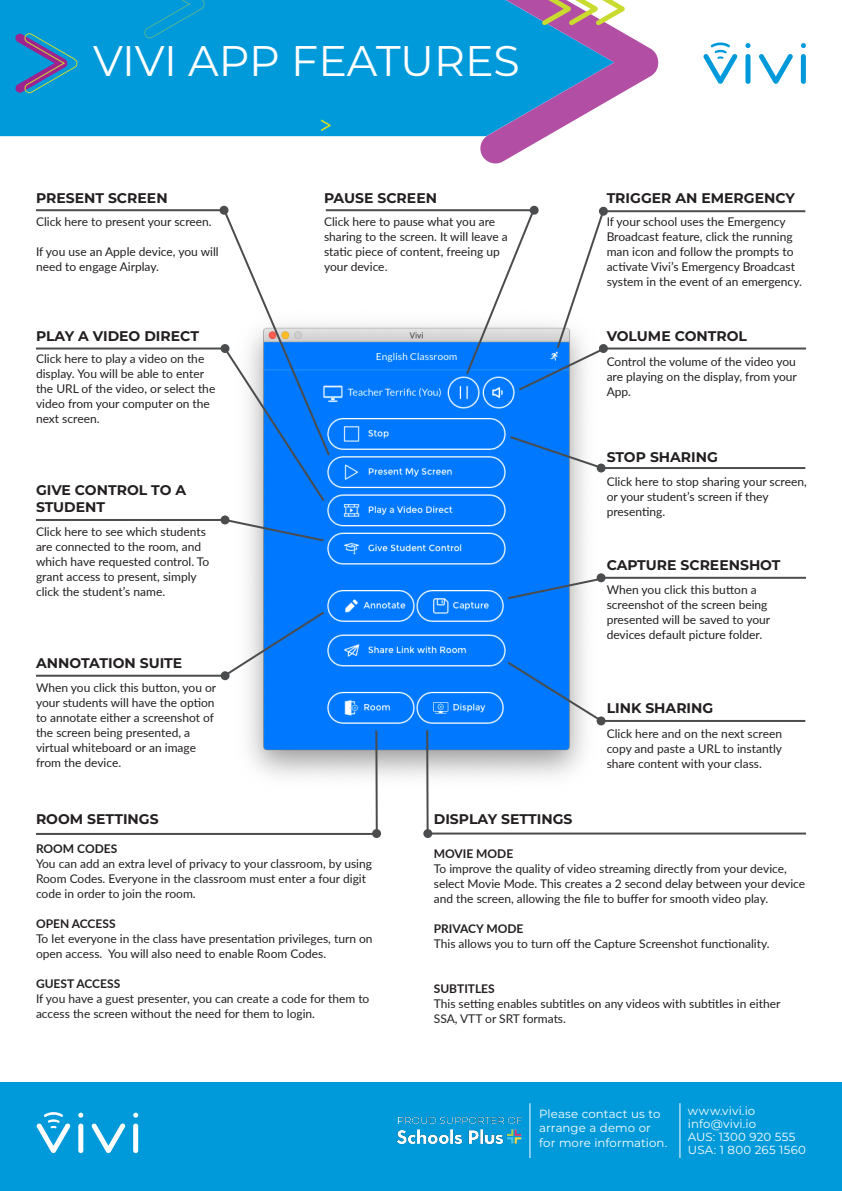
<style>
.page{position:relative;width:842px;height:1191px;background:#fff}
.page>*{position:absolute;margin:0;border:0;box-sizing:border-box;transform-origin:0 0}
.t1{font:42.8px "Montserrat";letter-spacing:-.005em;color:#fff}
.t2{font:700 14px/16.8px "Montserrat";color:#231f20}
.t3{font:12px/15px "Lato";color:#231f20}
.t4{font:700 12px "Lato";color:#231f20}
.SUBHEAD{font:11.7px/14.7px "Montserrat";letter-spacing:.01em;color:#fff}
</style>
<div class="page">
<img style="left:247px;top:324px;width:357px;height:453px">
<div style="left:0;top:0;width:479px;height:136px;background:#009ada"></div>
<svg style="left:321px;top:120px;width:10px;height:11px"></svg>
<svg style="left:144px;top:0;width:61px;height:38px"></svg>
<svg style="left:15px;top:32px;width:63px;height:62px"></svg>
<svg style="left:801px;top:43px;width:5px;height:5px"></svg>
<svg style="left:745px;top:43px;width:5px;height:5px"></svg>
<div style="left:745px;top:54px;width:5px;height:30px;background:#009ada;border-radius:2px"></div>
<svg style="left:759px;top:54px;width:34px;height:30px"></svg>
<div style="left:801px;top:54px;width:5px;height:30px;background:#009ada;border-radius:3px"></div>
<svg style="left:703px;top:42px;width:35px;height:42px"></svg>
<svg style="left:479px;top:0;width:180px;height:163px"></svg>
<div style="left:0;top:1082px;width:842px;height:109px;background:#009ada"></div>
<svg style="left:133px;top:1112px;width:5px;height:5px"></svg>
<svg style="left:78px;top:1112px;width:5px;height:5px"></svg>
<div style="left:78px;top:1123px;width:5px;height:30px;background:#fff;border-radius:2px"></div>
<svg style="left:91px;top:1123px;width:34px;height:30px"></svg>
<div style="left:133px;top:1123px;width:5px;height:30px;background:#fff;border-radius:2px"></div>
<svg style="left:37px;top:1112px;width:34px;height:41px"></svg>
<hr style="left:530px;top:1103px;width:1px;height:55px;background:#fff">
<hr style="left:680px;top:1103px;width:1px;height:55px;background:#fff">
<img style="left:397px;top:1116px;width:125px;height:29px">
<hr style="left:36px;top:209px;width:188px;height:2px;background:#4b4c4d">
<svg style="left:221px;top:206px;width:111px;height:297px"></svg>
<hr style="left:36px;top:347px;width:188px;height:2px;background:#4b4c4d">
<svg style="left:221px;top:515px;width:8px;height:9px"></svg>
<svg style="left:223px;top:517px;width:103px;height:26px"></svg>
<hr style="left:36px;top:519px;width:188px;height:2px;background:#4b4c4d">
<div style="left:221px;top:671px;width:9px;height:9px;background:#4b4c4d;border-radius:50%"></div>
<svg style="left:222px;top:609px;width:104px;height:69px"></svg>
<hr style="left:36px;top:674px;width:188px;height:2px;background:#4b4c4d">
<svg style="left:372px;top:829px;width:9px;height:9px"></svg>
<hr style="left:36px;top:833px;width:342px;height:2px;background:#4b4c4d">
<div style="left:423px;top:829px;width:9px;height:9px;background:#4b4c4d;border-radius:50%"></div>
<svg style="left:425px;top:728px;width:5px;height:102px"></svg>
<hr style="left:431px;top:832px;width:375px;height:2px;background:#4b4c4d">
<div style="left:597px;top:716px;width:8px;height:9px;background:#4b4c4d;border-radius:50%"></div>
<svg style="left:505px;top:660px;width:98px;height:63px"></svg>
<hr style="left:604px;top:720px;width:201px;height:2px;background:#4b4c4d">
<div style="left:597px;top:573px;width:8px;height:9px;background:#4b4c4d;border-radius:50%"></div>
<svg style="left:506px;top:576px;width:96px;height:24px"></svg>
<hr style="left:604px;top:577px;width:202px;height:2px;background:#4b4c4d">
<svg style="left:597px;top:463px;width:9px;height:9px"></svg>
<svg style="left:508px;top:434px;width:95px;height:36px"></svg>
<hr style="left:604px;top:467px;width:201px;height:2px;background:#4b4c4d">
<hr style="left:606px;top:347px;width:200px;height:2px;background:#4b4c4d">
<hr style="left:606px;top:210px;width:199px;height:2px;background:#4b4c4d">
<svg style="left:464px;top:205px;width:142px;height:187px"></svg>
<hr style="left:326px;top:209px;width:208px;height:2px;background:#4b4c4d">
<svg style="left:374px;top:728px;width:5px;height:107px"></svg>
<p class="t1" style="left:93px;top:31px;width:428px">VIVI APP FEATURES</p>
<p class="t2" style="left:36px;top:189px;width:133px">PRESENT SCREEN</p>
<p class="t3" style="left:36px;top:213px;width:177px">Click here to present your screen.</p>
<p class="t3" style="left:36px;top:243px;width:184px">If you use an Apple device, you will need to engage Airplay.</p>
<p class="t2" style="left:36px;top:327px;width:165px">PLAY A VIDEO DIRECT</p>
<p class="t3" style="left:36px;top:351px;width:181px">Click here to play a video on the display. You will be able to enter the URL of the video, or select the video from your computer on the next screen.</p>
<p class="t2" style="left:36px;top:481px;width:152px">GIVE CONTROL TO A<br>STUDENT</p>
<p class="t3" style="left:36px;top:523px;width:175px">Click here to see which students are connected to the room, and which have requested control. To grant access to present, simply click the student’s name.</p>
<p class="t2" style="left:36px;top:654px;width:148px">ANNOTATION SUITE</p>
<p class="t3" style="left:36px;top:679px;width:182px">When you click this button, you or your students will have the option to annotate either a screenshot of the screen being presented, a</p>
<p class="t3" style="left:36px;top:739px;width:161px">virtual whiteboard or an image from the device.</p>
<p class="t2" style="left:324px;top:189px;width:115px">PAUSE SCREEN</p>
<p class="t3" style="left:324px;top:213px;width:185px">Click here to pause what you are sharing to the screen. It will leave a static piece of content, freeing up your device.</p>
<p class="t2" style="left:607px;top:189px;width:190px">TRIGGER AN EMERGENCY</p>
<p class="t3" style="left:607px;top:213px;width:197px">If your school uses the Emergency Broadcast feature, click the running man icon and follow the prompts to activate Vivi’s Emergency Broadcast system in the event of an emergency.</p>
<p class="t2" style="left:607px;top:327px;width:142px">VOLUME CONTROL</p>
<p class="t3" style="left:607px;top:353px;width:192px;text-align:justify">Control the volume of the video you are playing on the display, from your App.</p>
<p class="t2" style="left:607px;top:448px;width:113px">STOP SHARING</p>
<p class="t3" style="left:607px;top:474px;width:202px">Click here to stop sharing your screen, or your student’s screen if they</p>
<p class="t3" style="left:607px;top:504px;width:60px">presenting.</p>
<p class="t2" style="left:607px;top:556px;width:175px">CAPTURE SCREENSHOT</p>
<p class="t3" style="left:607px;top:582px;width:152px">When you click this button a</p>
<p class="t3" style="left:607px;top:597px;width:162px">screenshot of the screen being</p>
<p class="t3" style="left:607px;top:612px;width:165px">presented will be saved to your</p>
<p class="t3" style="left:607px;top:627px;width:157px">devices default picture folder.</p>
<p class="t2" style="left:607px;top:699px;width:108px">LINK SHARING</p>
<p class="t3" style="left:607px;top:725px;width:177px;text-align:justify">Click here and on the next screen copy and paste a URL to instantly share content with your class.</p>
<p class="t2" style="left:36px;top:810px;width:124px">ROOM SETTINGS</p>
<p class="t4" style="left:36px;top:839px;width:83px">ROOM CODES</p>
<p class="t3" style="left:36px;top:855px;width:338px">You can add an extra level of privacy to your classroom, by using<br>Room Codes. Everyone in the classroom must enter a four digit code in order to join the room.</p>
<p class="t4" style="left:36px;top:914px;width:81px">OPEN ACCESS</p>
<p class="t3" style="left:36px;top:930px;width:338px">To let everyone in the class have presentation privileges, turn on open access. You will also need to enable Room Codes.</p>
<p class="t4" style="left:36px;top:974px;width:86px">GUEST ACCESS</p>
<p class="t3" style="left:36px;top:990px;width:335px">If you have a guest presenter, you can create a code for them to access the screen without the need for them to login.</p>
<p class="t2" style="left:434px;top:810px;width:140px">DISPLAY SETTINGS</p>
<p class="t4" style="left:434px;top:844px;width:81px">MOVIE MODE</p>
<p class="t3" style="left:434px;top:860px;width:373px">To improve the quality of video streaming directly from your device, select Movie Mode. This creates a 2 second delay between your device and the screen, allowing the file to buffer for smooth video play.</p>
<p class="t4" style="left:434px;top:919px;width:91px">PRIVACY MODE</p>
<p class="t3" style="left:434px;top:935px;width:337px">This allows you to turn off the Capture Screenshot functionality.</p>
<p class="t4" style="left:434px;top:979px;width:62px">SUBTITLES</p>
<p class="t3" style="left:434px;top:995px;width:348px">This setting enables subtitles on any videos with subtitles in either<br>SSA, VTT or SRT formats.</p>
<p class="SUBHEAD" style="left:539px;top:1105px;width:123px">Please contact us to arrange a demo or</p>
<p class="SUBHEAD" style="left:539px;top:1135px;width:130px">for more information.</p>
<p class="SUBHEAD" style="left:688px;top:1102px;width:69px">www.vivi.io</p>
<p class="SUBHEAD" style="left:688px;top:1115px;width:70px">info@vivi.io</p>
<p class="SUBHEAD" style="left:688px;top:1129px;width:109px">AUS: 1300 920 555</p>
<p class="SUBHEAD" style="left:688px;top:1142px;width:119px">USA: 1 800 265 1560</p>
</div>
